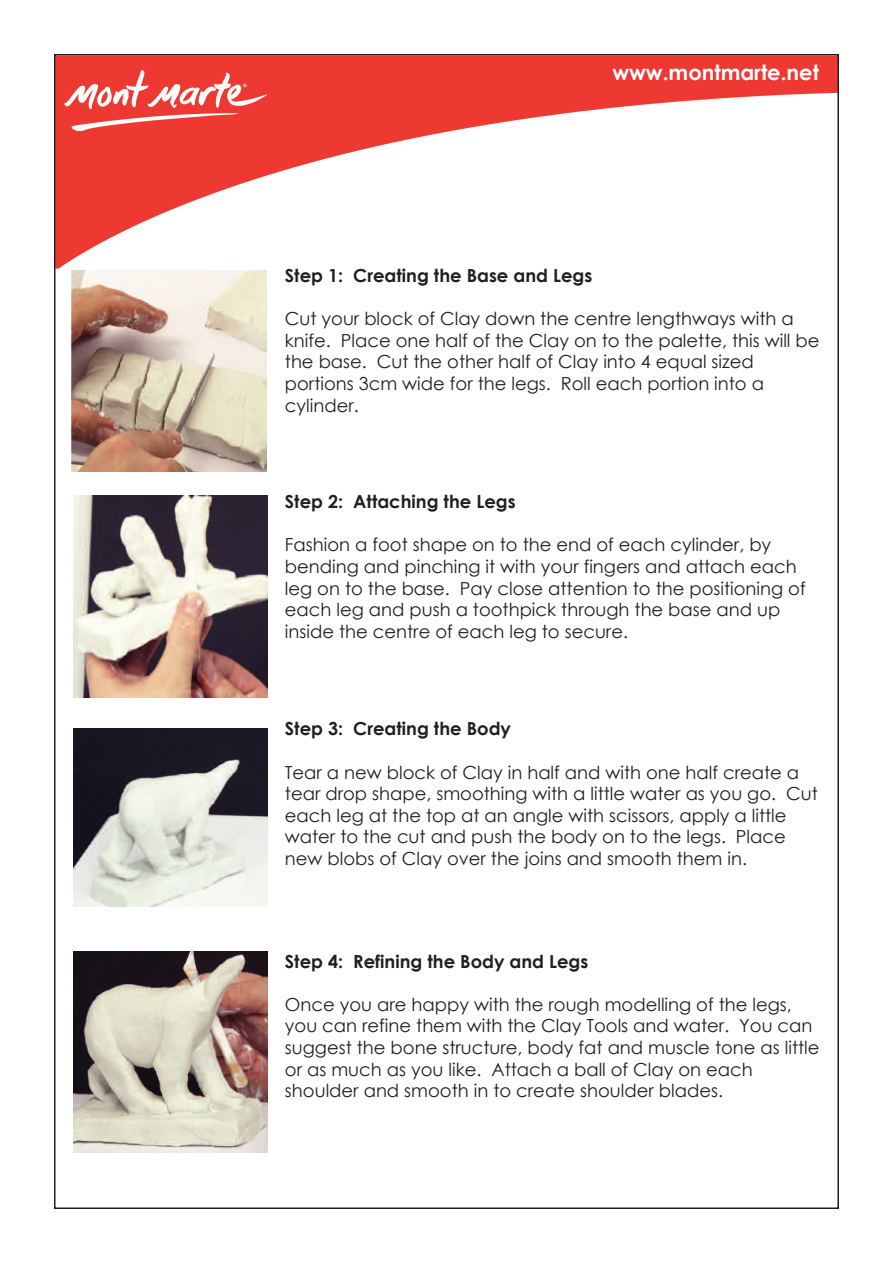
<style>
.page{position:relative;width:893px;height:1263px;background:#fff}
.page>*{position:absolute;margin:0;border:0;box-sizing:border-box;transform-origin:0 0}
.t1{font:700 21px "Century Gothic";color:#fff}
.t2{font:18px/21.6px "Century Gothic";color:#231f20}
.t3{font:700 18px "Century Gothic";color:#231f20}
</style>
<div class="page">
<img style="left:57px;top:57px;width:779px;height:212px">
<img style="left:65px;top:70px;width:201px;height:60px">
<img style="left:71px;top:270px;width:196px;height:202px">
<img style="left:74px;top:495px;width:193px;height:202px">
<img style="left:74px;top:728px;width:193px;height:178px">
<img style="left:74px;top:951px;width:193px;height:202px">
<p class="t1" style="left:612px;top:58px;width:208px">www.montmarte.net</p>
<p class="t3" style="left:285px;top:264px;width:309px">Step 1: Creating the Base and Legs</p>
<p class="t2" style="left:285px;top:307px;width:536px">Cut your block of Clay down the centre lengthways with a knife. Place one half of the Clay on to the palette, this will be the base. Cut the other half of Clay into 4 equal sized portions 3cm wide for the legs. Roll each portion into a cylinder.</p>
<p class="t3" style="left:285px;top:490px;width:232px">Step 2: Attaching the Legs</p>
<p class="t2" style="left:285px;top:533px;width:522px">Fashion a foot shape on to the end of each cylinder, by bending and pinching it with your fingers and attach each leg on to the base. Pay close attention to the positioning of each leg and push a toothpick through the base and up inside the centre of each leg to secure.</p>
<p class="t3" style="left:285px;top:717px;width:228px">Step 3: Creating the Body</p>
<p class="t2" style="left:285px;top:761px;width:534px">Tear a new block of Clay in half and with one half create a tear drop shape, smoothing with a little water as you go. Cut each leg at the top at an angle with scissors, apply a little water to the cut and push the body on to the legs. Place new blobs of Clay over the joins and smooth them in.</p>
<p class="t3" style="left:285px;top:949px;width:305px">Step 4: Refining the Body and Legs</p>
<p class="t2" style="left:285px;top:993px;width:536px">Once you are happy with the rough modelling of the legs, you can refine them with the Clay Tools and water. You can suggest the bone structure, body fat and muscle tone as little or as much as you like. Attach a ball of Clay on each shoulder and smooth in to create shoulder blades.</p>
</div>
